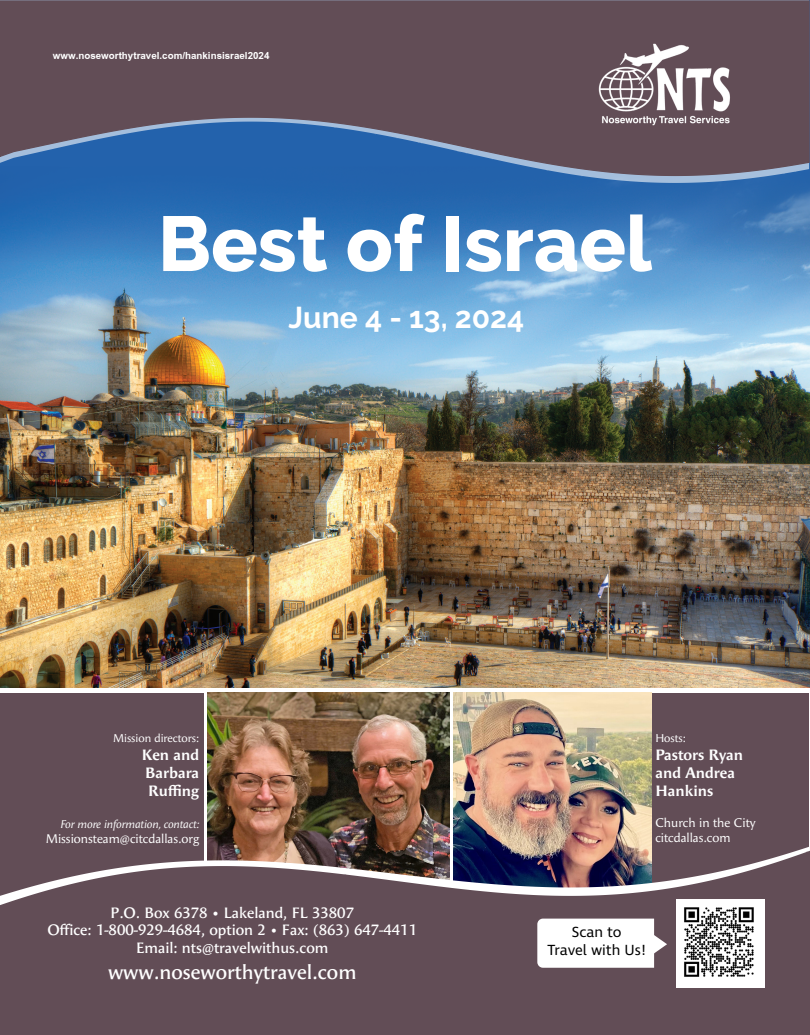
<style>
.page{position:relative;width:810px;height:1035px;background:#fff}
.page>*{position:absolute;margin:0;border:0;box-sizing:border-box;transform-origin:0 0}
.t1{font:800 77.5px "Raleway";color:#fff}
.t2{font:700 30px "Raleway";color:#fff}
.t3{font:600 20px "Angie Sans Std";color:#fff}
.t4{font:600 15px/17.5px "Angie Sans Std";color:#fff;text-align:center}
.t5{font:700 15px/18px "Angie Sans Std";color:#fff}
.t6{font:700 15px "Browallia New";color:#fff}
.t7{font:15px/18px "Ingra";color:#000;text-align:center}
.t8{font:12.5px/15px "Angie Sans Std";color:#fff}
.t9{font:italic 11.25px "Angie Sans Std";color:#fff}
.t10{font:11.25px "Angie Sans Std";color:#fff}
</style>
<div class="page">
<div style="left:652px;top:693px;width:157px;height:205px;background:#624d56"></div>
<div style="left:0;top:693px;width:204px;height:205px;background:#624d56"></div>
<img style="left:454px;top:693px;width:198px;height:153px">
<img style="left:207px;top:693px;width:242px;height:153px">
<img style="left:0;top:177px;width:810px;height:511px">
<svg style="left:0;top:177px;width:809px;height:6px;background:#356fb2"></svg>
<svg style="left:0;top:0;width:810px;height:177px;background:#595367"></svg>
<img style="left:598px;top:42px;width:137px;height:84px">
<img style="left:207px;top:846px;width:603px;height:5px">
<svg style="left:0;top:851px;width:810px;height:184px;background:#66535c"></svg>
<img style="left:676px;top:899px;width:89px;height:89px">
<svg style="left:537px;top:919px;width:130px;height:49px"></svg>
<p class="t6" style="left:53px;top:46px;width:218px">www.noseworthytravel.com/hankinsisrael2024</p>
<h1 class="t1" style="left:158px;top:200px;width:495px">Best of Israel</h1>
<h2 class="t2" style="left:288px;top:301px;width:237px">June 4 - 13, 2024</h2>
<p class="t10" style="left:113px;top:732px;width:88px">Mission directors:</p>
<p class="t5" style="left:142px;top:746px;width:59px;text-align:justify">Ken and Barbara Ruffing</p>
<p class="t9" style="left:60px;top:818px;width:141px">For more information, contact:</p>
<p class="t8" style="left:46px;top:831px;width:155px">Missionsteam@citcdallas.org</p>
<p class="t4" style="left:47px;top:904px;width:371px">P.O. Box 6378 • Lakeland, FL 33807<br>Office: 1-800-929-4684, option 2 • Fax: (863) 647-4411<br>Email: nts@travelwithus.com</p>
<h3 class="t3" style="left:108px;top:961px;width:250px">www.noseworthytravel.com</h3>
<p class="t10" style="left:655px;top:732px;width:32px">Hosts:</p>
<p class="t5" style="left:655px;top:746px;width:89px">Pastors Ryan and Andrea<br>Hankins</p>
<p class="t8" style="left:655px;top:816px;width:102px">Church in the City citcdallas.com</p>
<p class="t7" style="left:547px;top:924px;width:100px">Scan to<br>Travel with Us!</p>
</div>
